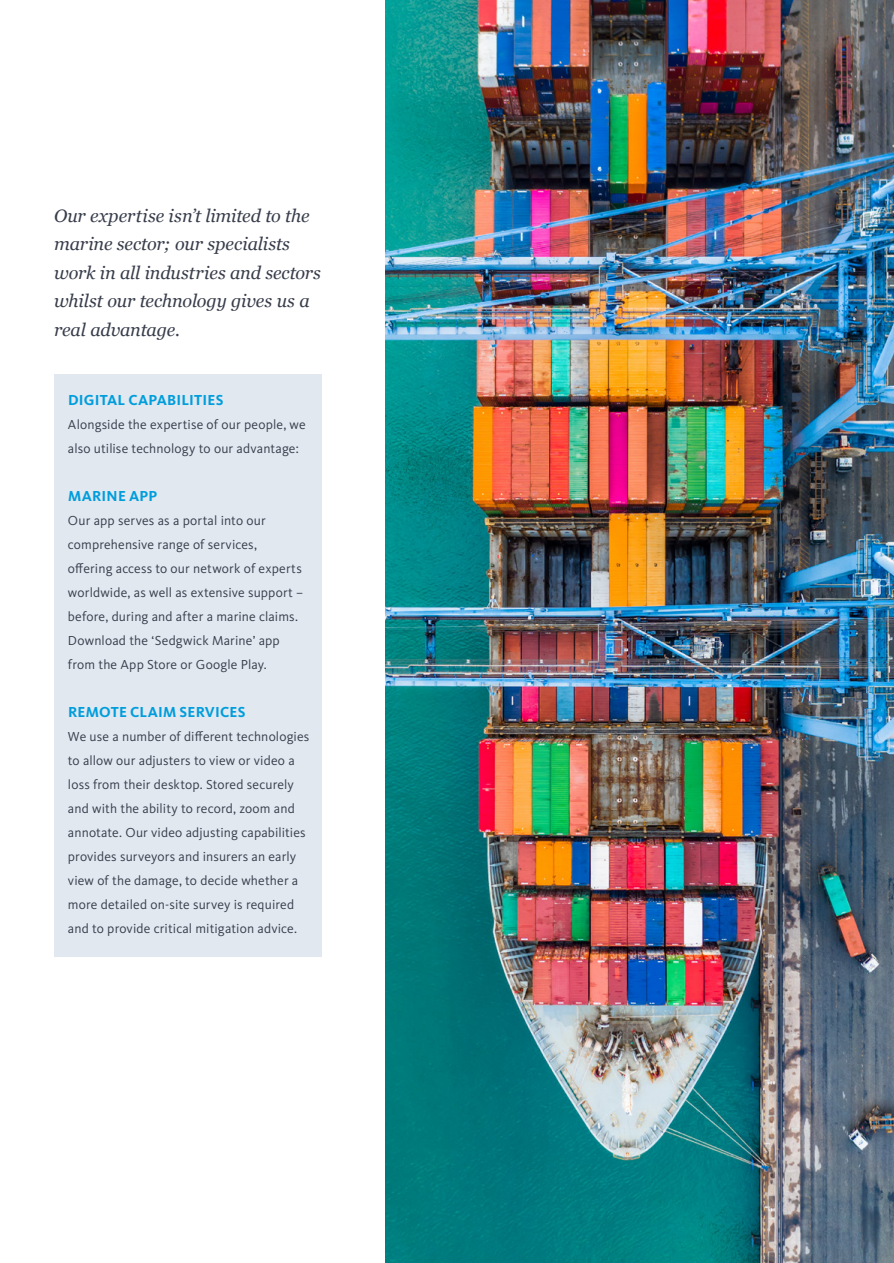
<style>
.page{position:relative;width:894px;height:1263px;background:#fff}
.page>*{position:absolute;margin:0;border:0;box-sizing:border-box;transform-origin:0 0}
.t1{font:italic 18px/28.5px "Georgia";letter-spacing:-.01em;color:#383d4b}
.t2{font:700 15px "Kievit OT";letter-spacing:.01em;color:#009ddc}
.t3{font:13.5px/24px "Kievit OT";letter-spacing:.01em;color:#383d4b}
</style>
<div class="page">
<div style="left:54px;top:374px;width:268px;height:582px;background:#e1e8f0"></div>
<img style="left:385px;top:0;width:508px;height:1263px">
<h1 class="t1" style="left:54px;top:201px;width:268px">Our expertise isn’t limited to the marine sector; our specialists work in all industries and sectors whilst our technology gives us a real advantage.</h1>
<p class="t2" style="left:68px;top:391px;width:157px">DIGITAL CAPABILITIES</p>
<p class="t3" style="left:68px;top:412px;width:239px">Alongside the expertise of our people, we also utilise technology to our advantage:</p>
<p class="t2" style="left:68px;top:487px;width:91px">MARINE APP</p>
<p class="t3" style="left:68px;top:508px;width:237px">Our app serves as a portal into our comprehensive range of services, offering access to our network of experts worldwide, as well as extensive support – before, during and after a marine claims.<br>Download the ‘Sedgwick Marine’ app from the App Store or Google Play.</p>
<p class="t2" style="left:68px;top:703px;width:179px">REMOTE CLAIM SERVICES</p>
<p class="t3" style="left:68px;top:724px;width:243px">We use a number of different technologies to allow our adjusters to view or video a loss from their desktop. Stored securely and with the ability to record, zoom and annotate. Our video adjusting capabilities provides surveyors and insurers an early view of the damage, to decide whether a more detailed on-site survey is required and to provide critical mitigation advice.</p>
</div>
